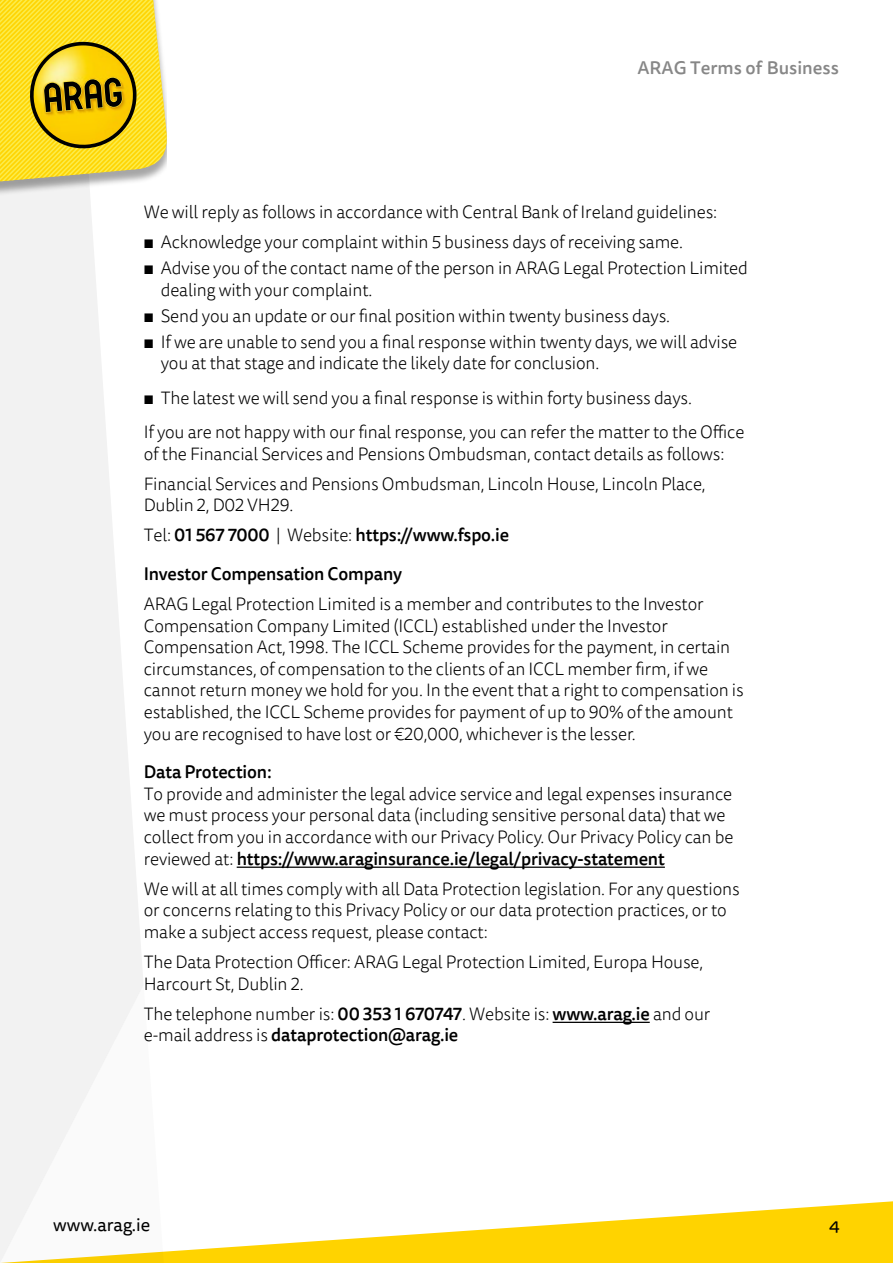
<style>
.page{position:relative;width:893px;height:1263px;background:#fff}
.page>*{position:absolute;margin:0;border:0;box-sizing:border-box;transform-origin:0 0}
.t1{font:300 18px/21.6px "Tisa Sans OT";letter-spacing:-.01em;color:#000}
.t2{font:500 18px "Tisa Sans OT";letter-spacing:-.01em;color:#000}
.t3{font:500 18px "Tisa Sans OT";color:#878787}
.t4{font:18px "Tisa Sans OT";color:#000}
.s1{font-weight:500}
</style>
<div class="page">
<svg style="left:164px;top:1201px;width:729px;height:62px;fill:#ffd300"></svg>
<svg style="left:0;top:198px;width:143px;height:787px;fill:#f2f2f2"></svg>
<svg style="left:0;top:985px;width:164px;height:278px"></svg>
<div style="left:0;top:0;width:167px;height:198px;background:#000;opacity:.35"></div>
<svg style="left:0;top:0;width:167px;height:184px;background:#e4c92e"></svg>
<hr style="left:237px;top:866px;width:428px;height:2px;background:#000">
<hr style="left:553px;top:1022px;width:97px;height:1px;background:#000">
<p class="t3" style="left:637px;top:56px;width:203px">ARAG Terms of Business</p>
<p class="t1" style="left:144px;top:202px;width:575px">We will reply as follows in accordance with Central Bank of Ireland guidelines:</p>
<p class="t1" style="left:144px;top:232px;width:541px">▪ Acknowledge your complaint within 5 business days of receiving same.</p>
<p class="t1" style="left:161px;top:258px;width:589px;text-indent:-17px">▪ Advise you of the contact name of the person in ARAG Legal Protection Limited dealing with your complaint.</p>
<p class="t1" style="left:144px;top:306px;width:528px">▪ Send you an update or our final position within twenty business days.</p>
<p class="t1" style="left:161px;top:332px;width:578px;text-indent:-17px">▪ If we are unable to send you a final response within twenty days, we will advise you at that stage and indicate the likely date for conclusion.</p>
<p class="t1" style="left:144px;top:381px;width:602px;line-height:34.3px">▪ The latest we will send you a final response is within forty business days.<br>If you are not happy with our final response, you can refer the matter to the Office</p>
<p class="t1" style="left:144px;top:439px;width:582px;line-height:30.2px">of the Financial Services and Pensions Ombudsman, contact details as follows:<br>Financial Services and Pensions Ombudsman, Lincoln House, Lincoln Place,</p>
<p class="t1" style="left:144px;top:491px;width:367px;line-height:30.2px">Dublin 2, D02 VH29.<br>Tel: <span class="s1">01 567 7000</span> | Website: <span class="s1">https://www.fspo.ie</span></p>
<p class="t2" style="left:144px;top:562px;width:260px">Investor Compensation Company</p>
<p class="t1" style="left:144px;top:594px;width:601px">ARAG Legal Protection Limited is a member and contributes to the Investor Compensation Company Limited (ICCL) established under the Investor Compensation Act, 1998. The ICCL Scheme provides for the payment, in certain circumstances, of compensation to the clients of an ICCL member firm, if we cannot return money we hold for you. In the event that a right to compensation is established, the ICCL Scheme provides for payment of up to 90% of the amount you are recognised to have lost or €20,000, whichever is the lesser.</p>
<p class="t2" style="left:144px;top:761px;width:130px">Data Protection:</p>
<p class="t1" style="left:144px;top:784px;width:591px">To provide and administer the legal advice service and legal expenses insurance we must process your personal data (including sensitive personal data) that we collect from you in accordance with our Privacy Policy. Our Privacy Policy can be reviewed at: <span class="s1">https://www.araginsurance.ie/legal/privacy-statement</span></p>
<p class="t1" style="left:144px;top:879px;width:597px">We will at all times comply with all Data Protection legislation. For any questions or concerns relating to this Privacy Policy or our data protection practices, or to make a subject access request, please contact:</p>
<p class="t1" style="left:144px;top:952px;width:561px">The Data Protection Officer: ARAG Legal Protection Limited, Europa House,<br>Harcourt St, Dublin 2.</p>
<p class="t1" style="left:144px;top:1004px;width:568px">The telephone number is: <span class="s1">00 353 1 670747</span>. Website is: <span class="s1">www.arag.ie</span> and our e-mail address is <span class="s1">dataprotection@arag.ie</span></p>
<p class="t4" style="left:53px;top:1214px;width:99px">www.arag.ie</p>
<p class="t4" style="left:829px;top:1214px;width:12px">4</p>
</div>
